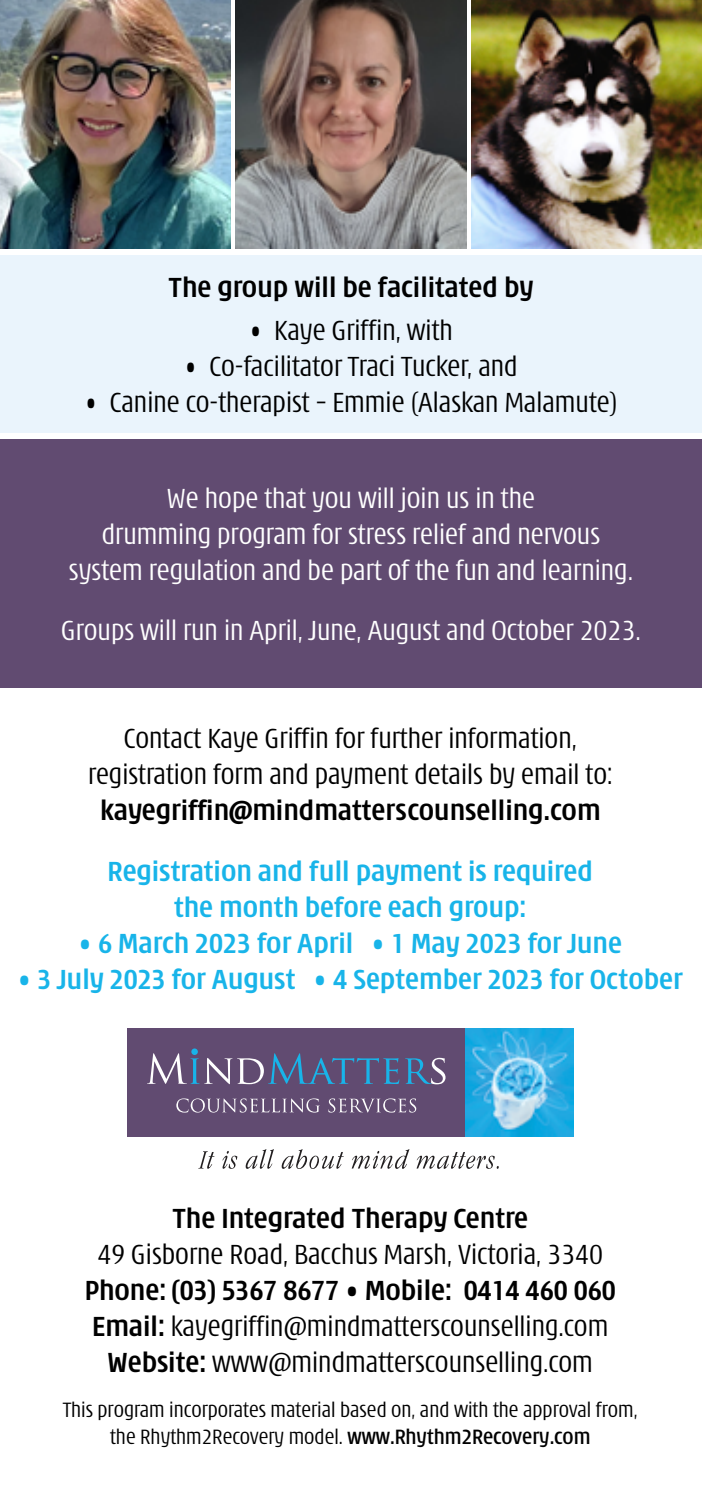
<style>
.page{position:relative;width:702px;height:1489px;background:#fff}
.page>*{position:absolute;margin:0;border:0;box-sizing:border-box;transform-origin:0 0}
.t1{font:300 condensed 30px/36px "Modena";color:#000;text-align:center}
.t2{font:300 condensed 30px/36px "Modena";color:#fff;text-align:center}
.t3{font:700 condensed 30px/36px "Modena";color:#18b4e9;text-align:center}
.t4{font:700 condensed 30px "Modena";color:#000}
.t5{font:300 condensed 22.5px/27px "Modena";color:#000;text-align:center}
.s1{font-weight:700}
.s2{font-weight:500}
</style>
<div class="page">
<svg style="left:199px;top:1151px;width:15px;height:17px"></svg>
<svg style="left:222px;top:1151px;width:15px;height:17px"></svg>
<svg style="left:246px;top:1149px;width:28px;height:19px"></svg>
<svg style="left:282px;top:1149px;width:62px;height:19px"></svg>
<svg style="left:352px;top:1149px;width:57px;height:19px"></svg>
<svg style="left:416px;top:1152px;width:82px;height:16px"></svg>
<div style="left:127px;top:1028px;width:338px;height:108px;background:#614b71"></div>
<img style="left:465px;top:1028px;width:108px;height:108px">
<svg style="left:147px;top:1053px;width:252px;height:31px"></svg>
<svg style="left:405px;top:1057px;width:40px;height:27px"></svg>
<div style="left:191px;top:1048px;width:7px;height:6px;background:#18b4e9;border-radius:50%"></div>
<svg style="left:176px;top:1098px;width:144px;height:14px"></svg>
<svg style="left:328px;top:1098px;width:88px;height:14px"></svg>
<img style="left:0;top:0;width:230px;height:248px">
<img style="left:236px;top:0;width:230px;height:248px">
<img style="left:471px;top:0;width:231px;height:248px">
<div style="left:0;top:255px;width:702px;height:177px;background:#eaf4fc"></div>
<div style="left:0;top:439px;width:702px;height:248px;background:#614b71"></div>
<p class="t4" style="left:168px;top:273px;width:366px">The group will be facilitated by</p>
<p class="t1" style="left:249px;top:313px;width:205px">• Kaye Griffin, with</p>
<p class="t1" style="left:184px;top:349px;width:335px">• Co-facilitator Traci Tucker, and</p>
<p class="t1" style="left:85px;top:385px;width:534px">• Canine co-therapist – Emmie (Alaskan Malamute)</p>
<p class="t2" style="left:69px;top:481px;width:565px">We hope that you will join us in the<br>drumming program for stress relief and nervous system regulation and be part of the fun and learning.</p>
<p class="t2" style="left:61px;top:613px;width:581px">Groups will run in April, June, August and October 2023.</p>
<p class="t1" style="left:88px;top:722px;width:526px">Contact Kaye Griffin for further information, registration form and payment details by email to:</p>
<p class="t4" style="left:100px;top:796px;width:502px">kayegriffin@mindmatterscounselling.com</p>
<p class="t3" style="left:108px;top:854px;width:487px">Registration and full payment is required the month before each group:</p>
<p class="t3" style="left:78px;top:926px;width:545px">• 6 March 2023 for April • 1 May 2023 for June</p>
<p class="t3" style="left:18px;top:962px;width:666px">• 3 July 2023 for August • 4 September 2023 for October</p>
<p class="t4" style="left:172px;top:1203px;width:357px">The Integrated Therapy Centre</p>
<p class="t1" style="left:97px;top:1237px;width:507px">49 Gisborne Road, Bacchus Marsh, Victoria, 3340</p>
<p class="t1" style="left:85px;top:1273px;width:532px"><span class="s1">Phone: (03) 5367 8677 • Mobile: 0414 460 060<br>Email:</span> kayegriffin@mindmatterscounselling.com<br><span class="s1">Website:</span> www@mindmatterscounselling.com</p>
<p class="t5" style="left:63px;top:1396px;width:576px">This program incorporates material based on, and with the approval from, the Rhythm2Recovery model. <span class="s2">www.Rhythm2Recovery.com</span></p>
</div>
